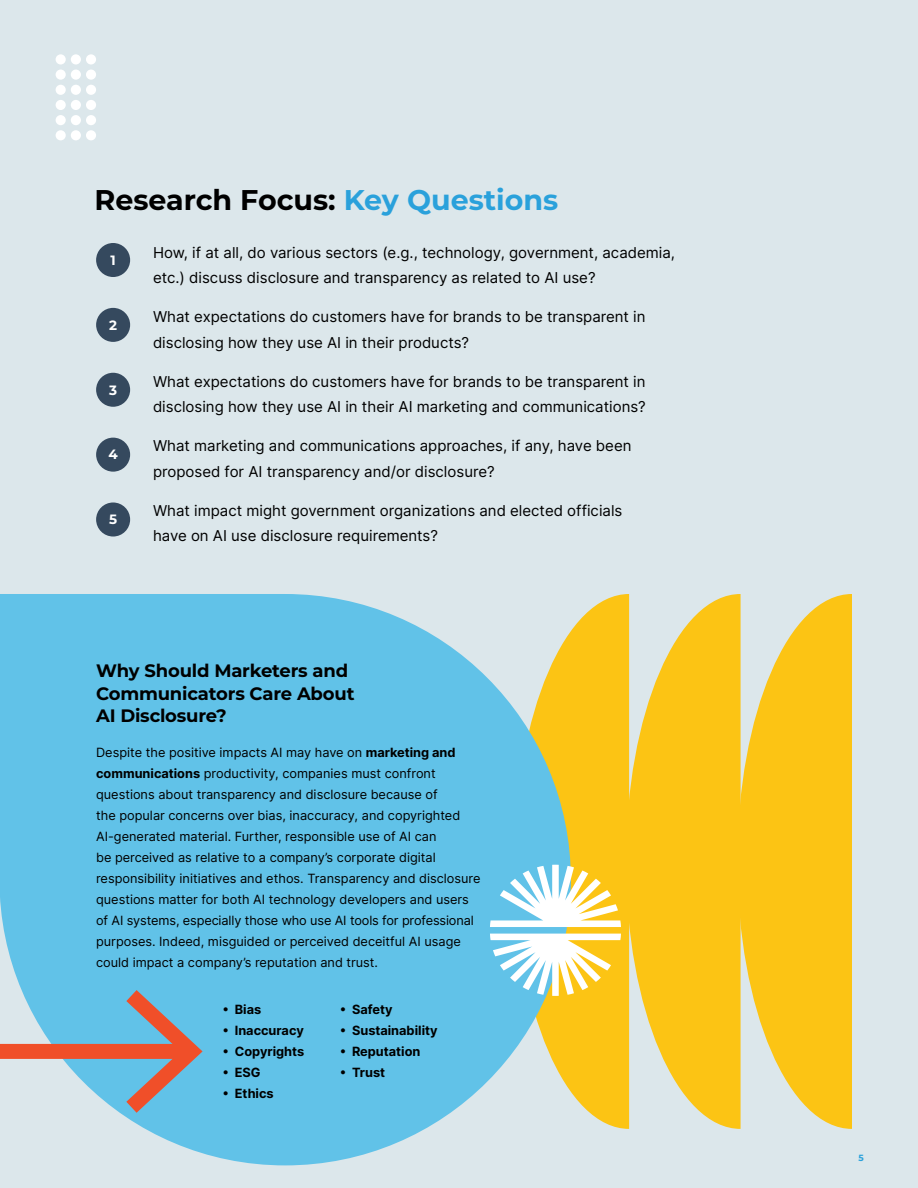
<style>
.page{position:relative;width:918px;height:1188px;background:#dce7eb}
.page>*{position:absolute;margin:0;border:0;box-sizing:border-box;transform-origin:0 0}
.t1{font:700 28.5px "Montserrat";color:#000}
.t2{font:700 18px/22.5px "Montserrat";letter-spacing:-.01em;color:#000}
.t3{font:15px/25.5px "Inter";color:#000}
.t4{font:700 13.5px "Montserrat";color:#fff}
.t5{font:12.75px/21px "Inter";color:#000}
.t6{font:700 12.75px "Inter";color:#000}
.t7{font:700 9px "Montserrat";color:#2aa1db}
.s1{color:#2aa1db}
.s2{font-weight:700}
</style>
<div class="page">
<div style="left:56px;top:54px;width:10px;height:11px;background:#fff;border-radius:50%"></div>
<div style="left:71px;top:54px;width:10px;height:11px;background:#fff;border-radius:50%"></div>
<div style="left:86px;top:54px;width:10px;height:11px;background:#fff;border-radius:50%"></div>
<div style="left:56px;top:70px;width:10px;height:10px;background:#fff;border-radius:50%"></div>
<div style="left:86px;top:70px;width:10px;height:10px;background:#fff;border-radius:50%"></div>
<div style="left:71px;top:70px;width:10px;height:10px;background:#fff;border-radius:50%"></div>
<div style="left:56px;top:85px;width:10px;height:10px;background:#fff;border-radius:50%"></div>
<div style="left:86px;top:85px;width:10px;height:10px;background:#fff;border-radius:50%"></div>
<div style="left:71px;top:85px;width:10px;height:10px;background:#fff;border-radius:50%"></div>
<div style="left:56px;top:100px;width:10px;height:10px;background:#fff;border-radius:50%"></div>
<div style="left:86px;top:100px;width:10px;height:10px;background:#fff;border-radius:50%"></div>
<div style="left:71px;top:100px;width:10px;height:10px;background:#fff;border-radius:50%"></div>
<div style="left:56px;top:115px;width:10px;height:10px;background:#fff;border-radius:50%"></div>
<div style="left:86px;top:115px;width:10px;height:10px;background:#fff;border-radius:50%"></div>
<div style="left:71px;top:115px;width:10px;height:10px;background:#fff;border-radius:50%"></div>
<div style="left:56px;top:130px;width:10px;height:10px;background:#fff;border-radius:50%"></div>
<div style="left:86px;top:130px;width:10px;height:10px;background:#fff;border-radius:50%"></div>
<div style="left:71px;top:130px;width:10px;height:10px;background:#fff;border-radius:50%"></div>
<div style="left:96px;top:243px;width:34px;height:34px;background:#35495e;border-radius:50%"></div>
<div style="left:96px;top:308px;width:34px;height:34px;background:#35495e;border-radius:50%"></div>
<div style="left:96px;top:373px;width:34px;height:34px;background:#35495e;border-radius:50%"></div>
<div style="left:96px;top:438px;width:34px;height:34px;background:#35495e;border-radius:50%"></div>
<div style="left:96px;top:502px;width:34px;height:35px;background:#35495e;border-radius:50%"></div>
<svg style="left:741px;top:594px;width:111px;height:535px;fill:#fcc414"></svg>
<svg style="left:629px;top:594px;width:112px;height:535px;background:#f4cc46"></svg>
<div style="left:571px;top:594px;width:58px;height:535px;background:#fcc414"></div>
<svg style="left:0;top:594px;width:571px;height:571px;background:#76c7e3"></svg>
<div style="left:0;top:1044px;width:186px;height:15px;background:#f04f29"></div>
<svg style="left:126px;top:990px;width:77px;height:123px;background:#919aa6"></svg>
<svg style="left:490px;top:934px;width:131px;height:62px;background:#d8dfb7"></svg>
<svg style="left:490px;top:865px;width:131px;height:62px;background:#cfe0c5"></svg>
<p class="t1" style="left:94px;top:179px;width:465px">Research Focus: <span class="s1">Key Questions</span></p>
<p class="t4" style="left:110px;top:250px;width:7px">1</p>
<p class="t4" style="left:109px;top:315px;width:9px">2</p>
<p class="t4" style="left:109px;top:380px;width:9px">3</p>
<p class="t4" style="left:108px;top:445px;width:11px">4</p>
<p class="t4" style="left:109px;top:510px;width:10px">5</p>
<p class="t3" style="left:153px;top:239px;width:524px">How, if at all, do various sectors (e.g., technology, government, academia, etc.) discuss disclosure and transparency as related to AI use?</p>
<p class="t3" style="left:153px;top:303px;width:494px">What expectations do customers have for brands to be transparent in disclosing how they use AI in their products?</p>
<p class="t3" style="left:153px;top:368px;width:494px">What expectations do customers have for brands to be transparent in disclosing how they use AI in their AI marketing and communications?</p>
<p class="t3" style="left:153px;top:432px;width:480px">What marketing and communications approaches, if any, have been proposed for AI transparency and/or disclosure?</p>
<p class="t3" style="left:153px;top:497px;width:471px">What impact might government organizations and elected officials have on AI use disclosure requirements?</p>
<p class="t2" style="left:96px;top:659px;width:260px">Why Should Marketers and<br>Communicators Care About<br>AI Disclosure?</p>
<p class="t5" style="left:96px;top:741px;width:386px">Despite the positive impacts AI may have on <span class="s2">marketing and communications</span> productivity, companies must confront questions about transparency and disclosure because of<br>the popular concerns over bias, inaccuracy, and copyrighted AI-generated material. Further, responsible use of AI can<br>be perceived as relative to a company’s corporate digital responsibility initiatives and ethos. Transparency and disclosure questions matter for both AI technology developers and users of AI systems, especially those who use AI tools for professional purposes. Indeed, misguided or perceived deceitful AI usage could impact a company’s reputation and trust.</p>
<p class="t6" style="left:223px;top:1000px;width:40px">• Bias</p>
<p class="t6" style="left:223px;top:1021px;width:82px">• Inaccuracy</p>
<p class="t6" style="left:223px;top:1042px;width:83px">• Copyrights</p>
<p class="t6" style="left:223px;top:1063px;width:39px">• ESG</p>
<p class="t6" style="left:223px;top:1084px;width:52px">• Ethics</p>
<p class="t6" style="left:340px;top:1000px;width:54px">• Safety</p>
<p class="t6" style="left:340px;top:1021px;width:99px">• Sustainability</p>
<p class="t6" style="left:340px;top:1042px;width:82px">• Reputation</p>
<p class="t6" style="left:340px;top:1063px;width:46px">• Trust</p>
<p class="t7" style="left:859px;top:1151px;width:7px">5</p>
</div>
